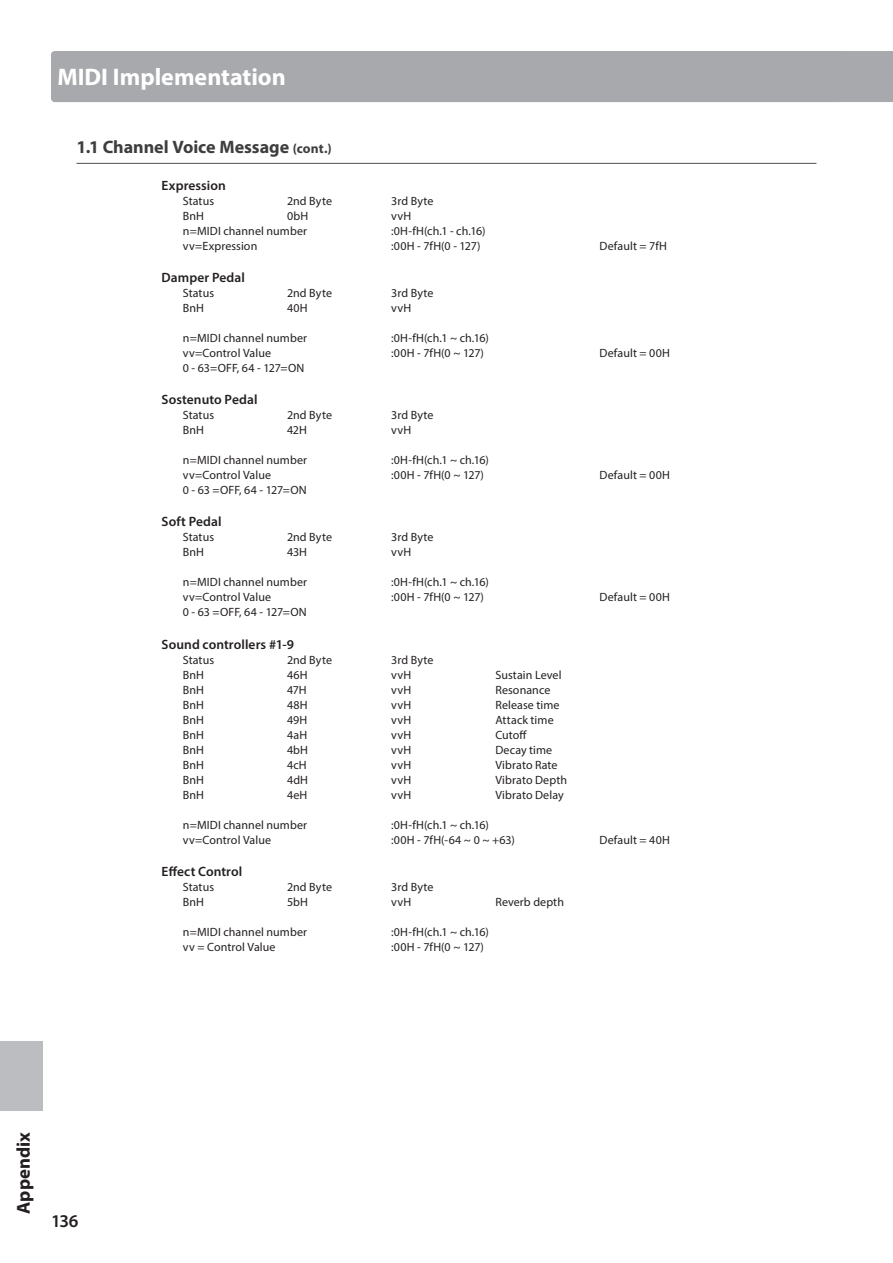
<style>
.page{position:relative;width:893px;height:1263px;background:#fff}
.page>*{position:absolute;margin:0;border:0;box-sizing:border-box;transform-origin:0 0}
.t1{font:700 24px "Myriad Pro";color:#fff}
.t2{font:700 18.75px "Myriad Pro";color:#231f20}
.t3{font:700 18px "Myriad Pro";color:#3e3e3f}
.t4{font:600 18px "Myriad Pro";color:#231f20}
.t5{font:600 13.5px "Myriad Pro";letter-spacing:.005em;color:#231f20}
.t6{font:12px "Myriad Pro";letter-spacing:.01em;color:#231f20}
.s1{font-size:13.5px}
</style>
<div class="page">
<div style="left:0;top:1042px;width:43px;height:69px;background:#bcbdc0"></div>
<hr style="left:77px;top:163px;width:739px;height:1px;background:#57585a">
<div style="left:51px;top:51px;width:842px;height:51px;background:#a8a9ad"></div>
<h1 class="t1" style="left:57px;top:61px;width:230px">MIDI Implementation</h1>
<h3 class="t3" style="left:77px;top:135px;width:257px">1.1 Channel Voice Message <span class="s1">(cont.)</span></h3>
<p class="t5" style="left:162px;top:177px;width:66px">Expression</p>
<p class="t6" style="left:183px;top:193px;width:33px">Status</p>
<p class="t6" style="left:287px;top:193px;width:46px">2nd Byte</p>
<p class="t6" style="left:391px;top:193px;width:44px">3rd Byte</p>
<p class="t6" style="left:183px;top:208px;width:23px">BnH</p>
<p class="t6" style="left:287px;top:208px;width:23px">0bH</p>
<p class="t6" style="left:391px;top:208px;width:21px">vvH</p>
<p class="t6" style="left:183px;top:223px;width:126px">n=MIDI channel number</p>
<p class="t6" style="left:391px;top:223px;width:96px">:0H-fH(ch.1 - ch.16)</p>
<p class="t6" style="left:183px;top:238px;width:76px">vv=Expression</p>
<p class="t6" style="left:391px;top:238px;width:91px">:00H - 7fH(0 - 127)</p>
<p class="t6" style="left:600px;top:238px;width:69px">Default = 7fH</p>
<p class="t5" style="left:162px;top:269px;width:85px">Damper Pedal</p>
<p class="t6" style="left:183px;top:285px;width:33px">Status</p>
<p class="t6" style="left:287px;top:285px;width:46px">2nd Byte</p>
<p class="t6" style="left:391px;top:285px;width:44px">3rd Byte</p>
<p class="t6" style="left:183px;top:300px;width:23px">BnH</p>
<p class="t6" style="left:287px;top:300px;width:22px">40H</p>
<p class="t6" style="left:391px;top:300px;width:21px">vvH</p>
<p class="t6" style="left:183px;top:330px;width:126px">n=MIDI channel number</p>
<p class="t6" style="left:391px;top:330px;width:99px">:0H-fH(ch.1 ~ ch.16)</p>
<p class="t6" style="left:183px;top:345px;width:90px">vv=Control Value</p>
<p class="t6" style="left:391px;top:345px;width:94px">:00H - 7fH(0 ~ 127)</p>
<p class="t6" style="left:600px;top:345px;width:72px">Default = 00H</p>
<p class="t6" style="left:183px;top:360px;width:123px">0 - 63=OFF, 64 - 127=ON</p>
<p class="t5" style="left:162px;top:391px;width:97px">Sostenuto Pedal</p>
<p class="t6" style="left:183px;top:408px;width:33px">Status</p>
<p class="t6" style="left:287px;top:408px;width:46px">2nd Byte</p>
<p class="t6" style="left:391px;top:408px;width:44px">3rd Byte</p>
<p class="t6" style="left:183px;top:423px;width:23px">BnH</p>
<p class="t6" style="left:287px;top:423px;width:21px">42H</p>
<p class="t6" style="left:391px;top:423px;width:21px">vvH</p>
<p class="t6" style="left:183px;top:453px;width:126px">n=MIDI channel number</p>
<p class="t6" style="left:391px;top:453px;width:99px">:0H-fH(ch.1 ~ ch.16)</p>
<p class="t6" style="left:183px;top:468px;width:90px">vv=Control Value</p>
<p class="t6" style="left:391px;top:468px;width:94px">:00H - 7fH(0 ~ 127)</p>
<p class="t6" style="left:600px;top:468px;width:72px">Default = 00H</p>
<p class="t6" style="left:183px;top:483px;width:125px">0 - 63 =OFF, 64 - 127=ON</p>
<p class="t5" style="left:162px;top:513px;width:61px">Soft Pedal</p>
<p class="t6" style="left:183px;top:530px;width:33px">Status</p>
<p class="t6" style="left:287px;top:530px;width:46px">2nd Byte</p>
<p class="t6" style="left:391px;top:530px;width:44px">3rd Byte</p>
<p class="t6" style="left:183px;top:545px;width:23px">BnH</p>
<p class="t6" style="left:287px;top:545px;width:21px">43H</p>
<p class="t6" style="left:391px;top:545px;width:21px">vvH</p>
<p class="t6" style="left:183px;top:575px;width:126px">n=MIDI channel number</p>
<p class="t6" style="left:391px;top:575px;width:99px">:0H-fH(ch.1 ~ ch.16)</p>
<p class="t6" style="left:183px;top:590px;width:90px">vv=Control Value</p>
<p class="t6" style="left:391px;top:590px;width:94px">:00H - 7fH(0 ~ 127)</p>
<p class="t6" style="left:600px;top:590px;width:72px">Default = 00H</p>
<p class="t6" style="left:183px;top:605px;width:125px">0 - 63 =OFF, 64 - 127=ON</p>
<p class="t5" style="left:162px;top:636px;width:134px">Sound controllers #1-9</p>
<p class="t6" style="left:183px;top:652px;width:33px">Status</p>
<p class="t6" style="left:287px;top:652px;width:46px">2nd Byte</p>
<p class="t6" style="left:391px;top:652px;width:44px">3rd Byte</p>
<p class="t6" style="left:183px;top:667px;width:23px">BnH</p>
<p class="t6" style="left:287px;top:667px;width:22px">46H</p>
<p class="t6" style="left:391px;top:667px;width:21px">vvH</p>
<p class="t6" style="left:495px;top:667px;width:68px">Sustain Level</p>
<p class="t6" style="left:183px;top:682px;width:23px">BnH</p>
<p class="t6" style="left:287px;top:682px;width:21px">47H</p>
<p class="t6" style="left:391px;top:682px;width:21px">vvH</p>
<p class="t6" style="left:495px;top:682px;width:57px">Resonance</p>
<p class="t6" style="left:183px;top:697px;width:23px">BnH</p>
<p class="t6" style="left:287px;top:697px;width:22px">48H</p>
<p class="t6" style="left:391px;top:697px;width:21px">vvH</p>
<p class="t6" style="left:495px;top:697px;width:66px">Release time</p>
<p class="t6" style="left:183px;top:712px;width:23px">BnH</p>
<p class="t6" style="left:287px;top:712px;width:22px">49H</p>
<p class="t6" style="left:391px;top:712px;width:21px">vvH</p>
<p class="t6" style="left:495px;top:712px;width:60px">Attack time</p>
<p class="t6" style="left:183px;top:727px;width:23px">BnH</p>
<p class="t6" style="left:287px;top:727px;width:22px">4aH</p>
<p class="t6" style="left:391px;top:727px;width:21px">vvH</p>
<p class="t6" style="left:495px;top:727px;width:33px">Cutoff</p>
<p class="t6" style="left:183px;top:742px;width:23px">BnH</p>
<p class="t6" style="left:287px;top:742px;width:23px">4bH</p>
<p class="t6" style="left:391px;top:742px;width:21px">vvH</p>
<p class="t6" style="left:495px;top:742px;width:58px">Decay time</p>
<p class="t6" style="left:183px;top:757px;width:23px">BnH</p>
<p class="t6" style="left:287px;top:757px;width:21px">4cH</p>
<p class="t6" style="left:391px;top:757px;width:21px">vvH</p>
<p class="t6" style="left:495px;top:757px;width:64px">Vibrato Rate</p>
<p class="t6" style="left:183px;top:772px;width:23px">BnH</p>
<p class="t6" style="left:287px;top:772px;width:23px">4dH</p>
<p class="t6" style="left:391px;top:772px;width:21px">vvH</p>
<p class="t6" style="left:495px;top:772px;width:73px">Vibrato Depth</p>
<p class="t6" style="left:183px;top:787px;width:23px">BnH</p>
<p class="t6" style="left:287px;top:787px;width:22px">4eH</p>
<p class="t6" style="left:391px;top:787px;width:21px">vvH</p>
<p class="t6" style="left:495px;top:787px;width:70px">Vibrato Delay</p>
<p class="t6" style="left:183px;top:817px;width:126px">n=MIDI channel number</p>
<p class="t6" style="left:391px;top:817px;width:99px">:0H-fH(ch.1 ~ ch.16)</p>
<p class="t6" style="left:183px;top:832px;width:90px">vv=Control Value</p>
<p class="t6" style="left:391px;top:832px;width:125px">:00H - 7fH(-64 ~ 0 ~ +63)</p>
<p class="t6" style="left:600px;top:832px;width:72px">Default = 40H</p>
<p class="t5" style="left:162px;top:863px;width:82px">Effect Control</p>
<p class="t6" style="left:183px;top:879px;width:33px">Status</p>
<p class="t6" style="left:287px;top:879px;width:46px">2nd Byte</p>
<p class="t6" style="left:391px;top:879px;width:44px">3rd Byte</p>
<p class="t6" style="left:183px;top:894px;width:23px">BnH</p>
<p class="t6" style="left:287px;top:894px;width:22px">5bH</p>
<p class="t6" style="left:391px;top:894px;width:21px">vvH</p>
<p class="t6" style="left:495px;top:894px;width:70px">Reverb depth</p>
<p class="t6" style="left:183px;top:924px;width:126px">n=MIDI channel number</p>
<p class="t6" style="left:391px;top:924px;width:99px">:0H-fH(ch.1 ~ ch.16)</p>
<p class="t6" style="left:183px;top:939px;width:94px">vv = Control Value</p>
<p class="t6" style="left:391px;top:939px;width:94px">:00H - 7fH(0 ~ 127)</p>
<h2 class="t2" style="left:11px;top:1214px;width:83px;rotate:-90deg">Appendix</h2>
<h3 class="t4" style="left:51px;top:1209px;width:29px">136</h3>
</div>
